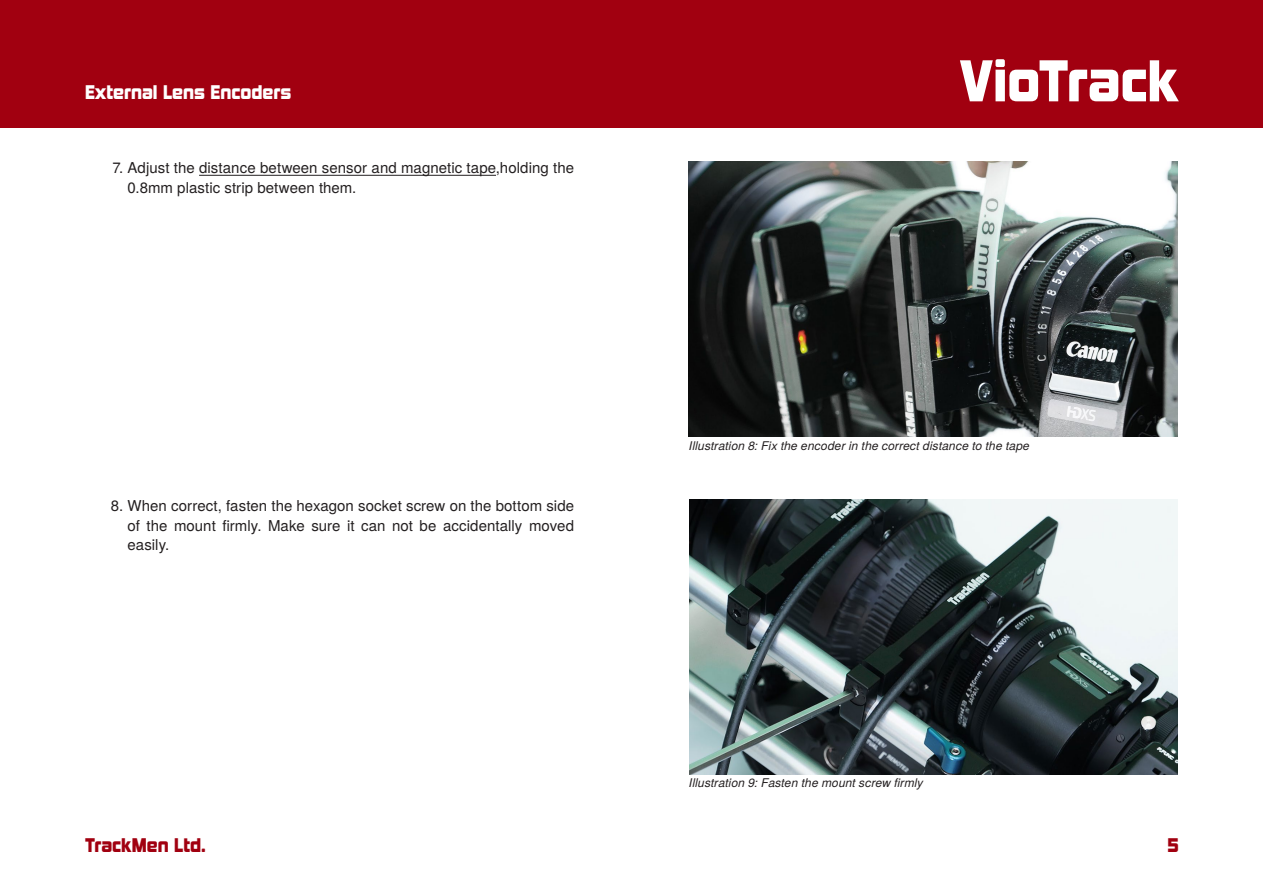
<style>
.page{position:relative;width:1263px;height:893px;background:#fff}
.page>*{position:absolute;margin:0;border:0;box-sizing:border-box;transform-origin:0 0}
.t1{font:54px "Kimberley Bl";color:#fff}
.t2{font:18px "Kimberley Bl";color:#fff}
.t3{font:18px "Kimberley Bl";color:#a10010}
.t4{font:15px/19.5px "Te X Gyre Heros";letter-spacing:.005em;color:#231f20}
.t5{font:italic 12px "Te X Gyre Heros";letter-spacing:.01em;color:#231f20}
</style>
<div class="page">
<div style="left:0;top:0;width:1263px;height:128px;background:#a10010"></div>
<img style="left:689px;top:500px;width:489px;height:275px">
<img style="left:689px;top:162px;width:489px;height:275px">
<hr style="left:199px;top:175px;width:297px;height:1px;background:#231f20">
<p class="t2" style="left:85px;top:81px;width:208px">External Lens Encoders</p>
<p class="t4" style="left:128px;top:157px;width:448px;text-indent:-15px">7. Adjust the distance between sensor and magnetic tape,holding the<br>0.8mm plastic strip between them.</p>
<p class="t4" style="left:128px;top:495px;width:448px;text-align:justify;text-indent:-17px">8. When correct, fasten the hexagon socket screw on the bottom side of the mount firmly. Make sure it can not be accidentally moved easily.</p>
<h1 class="t1" style="left:959px;top:47px;width:221px">VioTrack</h1>
<p class="t5" style="left:689px;top:437px;width:342px">Illustration 8: Fix the encoder in the correct distance to the tape</p>
<p class="t5" style="left:689px;top:774px;width:236px">Illustration 9: Fasten the mount screw firmly</p>
<p class="t3" style="left:85px;top:834px;width:122px">TrackMen Ltd.</p>
<p class="t3" style="left:1168px;top:834px;width:13px">5</p>
</div>
